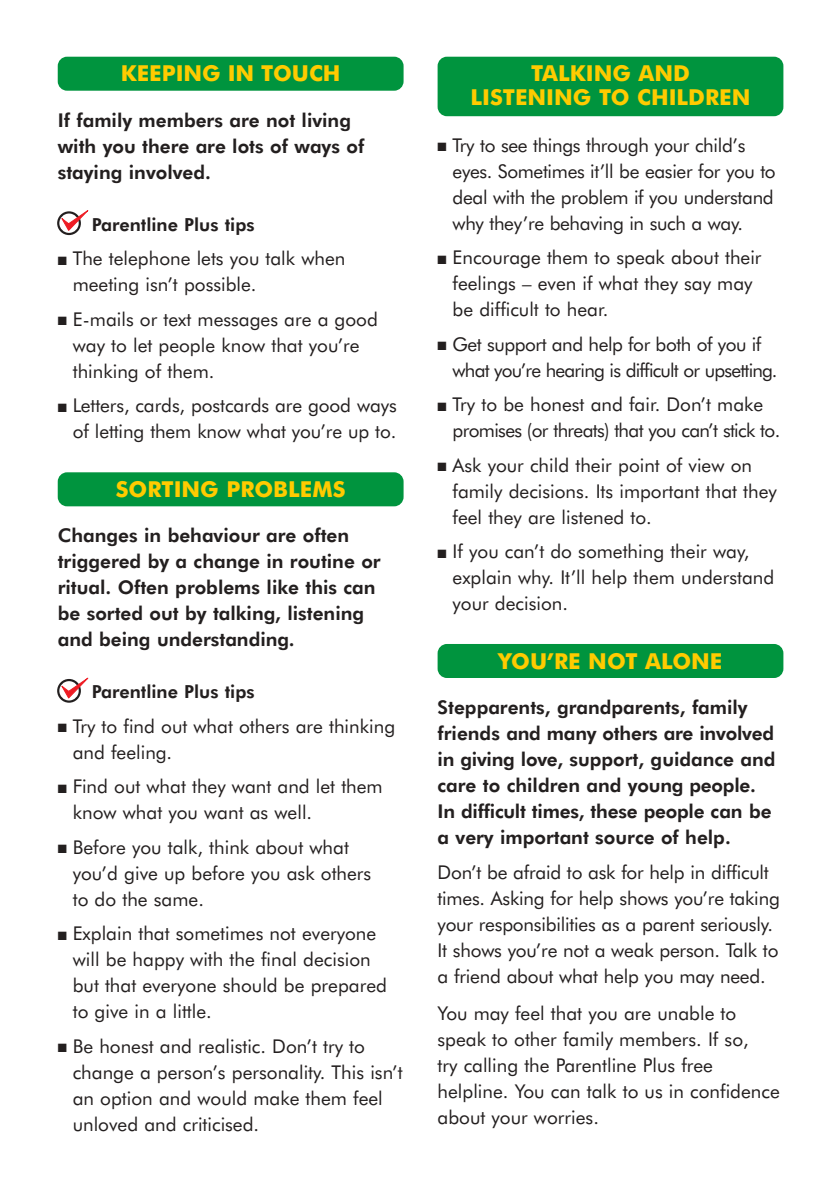
<style>
.page{position:relative;width:838px;height:1190px;background:#fff}
.page>*{position:absolute;margin:0;border:0;box-sizing:border-box;transform-origin:0 0}
.t1{font:700 22px/24px "Futura BT";color:#ffcb00;text-align:center}
.t2{font:19px/26px "Futura BT";color:#231f1f}
.t3{font:800 19px/26px "Futura BT";color:#231f1f}
.t4{font:19px/26px "Futura BT";letter-spacing:-.02em;color:#231f1f}
.t5{font:19px/26px "Futura BT";letter-spacing:-.04em;color:#231f1f}
.t6{font:19px/26px "Futura BT";letter-spacing:-.035em;color:#231f1f}
.t7{font:800 18px "Futura BT";color:#231f1f}
</style>
<div class="page">
<div style="left:58px;top:472px;width:346px;height:34px;background:#00943e;border-radius:9px"></div>
<div style="left:438px;top:644px;width:345px;height:34px;background:#00943e;border-radius:9px"></div>
<div style="left:58px;top:57px;width:346px;height:34px;background:#00943e;border-radius:9px"></div>
<div style="left:438px;top:57px;width:345px;height:59px;background:#00943e;border-radius:9px"></div>
<svg style="left:57px;top:210px;width:32px;height:25px"></svg>
<svg style="left:57px;top:677px;width:32px;height:26px"></svg>
<p class="t1" style="left:121px;top:64px;width:221px">KEEPING IN TOUCH</p>
<p class="t1" style="left:471px;top:64px;width:281px">TALKING AND<br>LISTENING TO CHILDREN</p>
<p class="t3" style="left:58px;top:109px;width:308px">If family members are not living with you there are lots of ways of staying involved.</p>
<p class="t7" style="left:92px;top:218px;width:164px">Parentline Plus tips</p>
<p class="t2" style="left:73px;top:248px;width:274px;text-indent:-15px">■ The telephone lets you talk when meeting isn’t possible.</p>
<p class="t2" style="left:73px;top:308px;width:307px;text-indent:-15px">■ E-mails or text messages are a good way to let people know that you’re thinking of them.</p>
<p class="t2" style="left:58px;top:395px;width:340px;text-align:right">■ Letters, cards, postcards are good ways of letting them know what you’re up to.</p>
<p class="t1" style="left:116px;top:480px;width:231px">SORTING PROBLEMS</p>
<p class="t3" style="left:58px;top:525px;width:324px">Changes in behaviour are often triggered by a change in routine or ritual. Often problems like this can be sorted out by talking, listening and being understanding.</p>
<p class="t7" style="left:92px;top:686px;width:164px">Parentline Plus tips</p>
<p class="t2" style="left:73px;top:715px;width:324px;text-indent:-15px">■ Try to find out what others are thinking and feeling.</p>
<p class="t2" style="left:73px;top:776px;width:312px;text-indent:-15px">■ Find out what they want and let them know what you want as well.</p>
<p class="t2" style="left:73px;top:836px;width:300px;text-indent:-15px">■ Before you talk, think about what you’d give up before you ask others to do the same.</p>
<p class="t2" style="left:73px;top:923px;width:316px;text-indent:-15px">■ Explain that sometimes not everyone will be happy with the final decision but that everyone should be prepared to give in a little.</p>
<p class="t2" style="left:73px;top:1035px;width:331px;text-indent:-15px">■ Be honest and realistic. Don’t try to change a person’s personality. This isn’t an option and would make them feel unloved and criticised.</p>
<p class="t4" style="left:453px;top:134px;width:325px;text-indent:-15px">■ Try to see things through your child’s eyes. Sometimes it’ll be easier for you to deal with the problem if you understand why they’re behaving in such a way.</p>
<p class="t2" style="left:453px;top:247px;width:311px;text-indent:-15px">■ Encourage them to speak about their feelings – even if what they say may be difficult to hear.</p>
<p class="t5" style="left:453px;top:333px;width:327px;text-indent:-15px">■ Get support and help for both of you if what you’re hearing is difficult or upsetting.</p>
<p class="t6" style="left:453px;top:394px;width:329px;text-indent:-15px">■ Try to be honest and fair. Don’t make promises (or threats) that you can’t stick to.</p>
<p class="t2" style="left:453px;top:454px;width:326px;text-indent:-15px">■ Ask your child their point of view on family decisions. Its important that they feel they are listened to.</p>
<p class="t2" style="left:453px;top:541px;width:323px;text-indent:-15px">■ If you can’t do something their way, explain why. It’ll help them understand your decision.</p>
<p class="t1" style="left:499px;top:651px;width:225px">YOU’RE NOT ALONE</p>
<p class="t3" style="left:438px;top:697px;width:340px">Stepparents, grandparents, family friends and many others are involved in giving love, support, guidance and care to children and young people.<br>In difficult times, these people can be a very important source of help.</p>
<p class="t2" style="left:438px;top:861px;width:344px">Don’t be afraid to ask for help in difficult times. Asking for help shows you’re taking your responsibilities as a parent seriously.<br>It shows you’re not a weak person. Talk to a friend about what help you may need.</p>
<p class="t2" style="left:438px;top:1003px;width:344px">You may feel that you are unable to speak to other family members. If so,<br>try calling the Parentline Plus free helpline. You can talk to us in confidence about your worries.</p>
</div>
